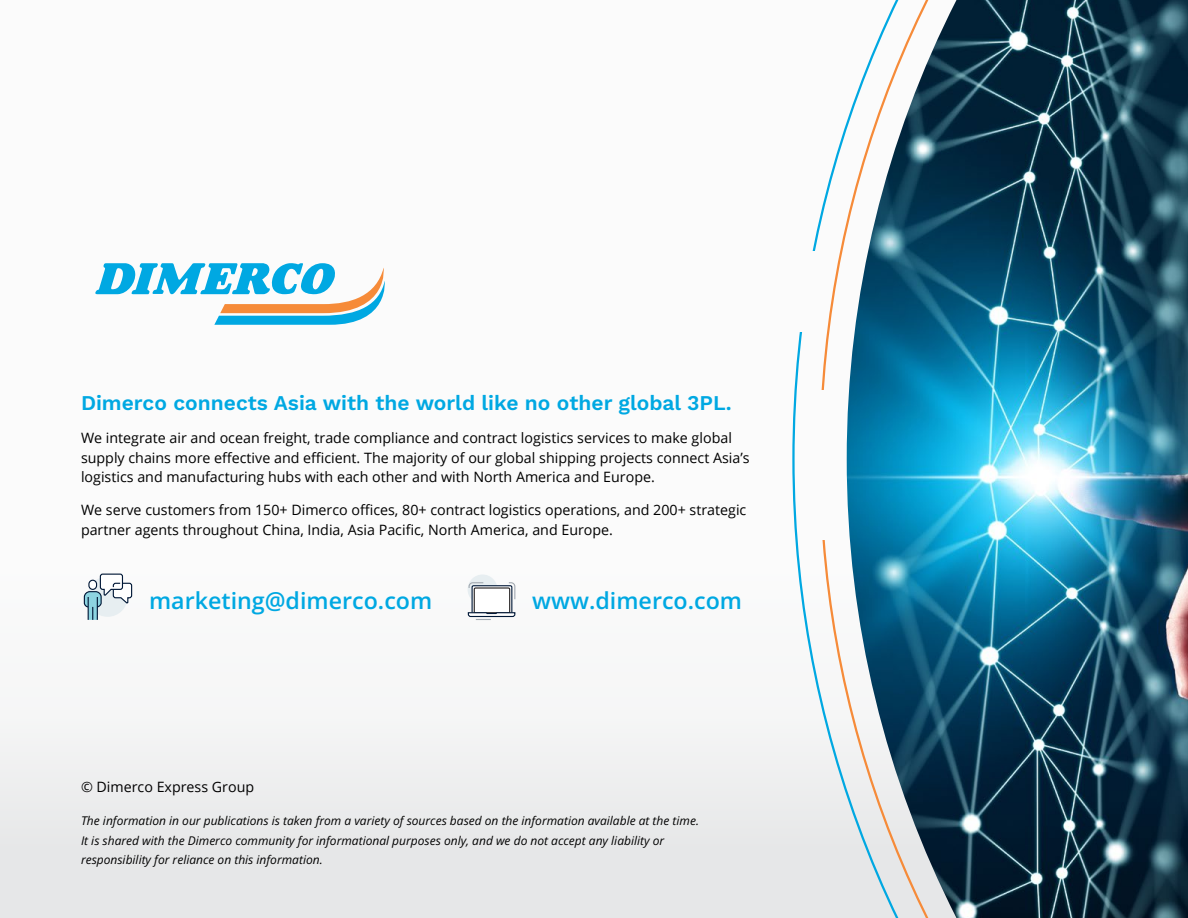
<style>
.page{position:relative;width:1188px;height:918px;background:#fff}
.page>*{position:absolute;margin:0;border:0;box-sizing:border-box;transform-origin:0 0}
.t1{font:600 23.25px "Open Sans";color:#00a8e2}
.t2{font:600 21px "Work Sans";color:#00a8e2}
.t3{font:14.25px/19.5px "Open Sans";color:#000}
.t4{font:italic 12px/19.5px "Open Sans";color:#000}
</style>
<div class="page">
<div style="left:0;top:0;width:1188px;height:918px;background:linear-gradient(to bottom,#fff,#eeefef)"></div>
<svg style="left:792px;top:0;width:27px;height:918px"></svg>
<div style="left:780px;top:252px;width:408px;height:80px;background:#fbfbfb"></div>
<svg style="left:819px;top:0;width:28px;height:918px"></svg>
<svg style="left:95px;top:263px;width:295px;height:62px"></svg>
<div style="left:806px;top:391px;width:382px;height:149px;background:#fbfbfb"></div>
<img style="left:847px;top:0;width:341px;height:918px">
<div style="left:468px;top:575px;width:30px;height:29px;background:#e7eef1;border-radius:50%"></div>
<svg style="left:467px;top:582px;width:49px;height:38px"></svg>
<svg style="left:83px;top:573px;width:50px;height:47px"></svg>
<h2 class="t2" style="left:81px;top:387px;width:652px">Dimerco connects Asia with the world like no other global 3PL.</h2>
<p class="t3" style="left:81px;top:428px;width:670px">We integrate air and ocean freight, trade compliance and contract logistics services to make global supply chains more effective and efficient. The majority of our global shipping projects connect Asia’s logistics and manufacturing hubs with each other and with North America and Europe.</p>
<p class="t3" style="left:81px;top:500px;width:667px">We serve customers from 150+ Dimerco offices, 80+ contract logistics operations, and 200+ strategic partner agents throughout China, India, Asia Pacific, North America, and Europe.</p>
<h1 class="t1" style="left:149px;top:585px;width:285px">marketing@dimerco.com</h1>
<h1 class="t1" style="left:532px;top:585px;width:211px">www.dimerco.com</h1>
<p class="t3" style="left:81px;top:777px;width:175px">© Dimerco Express Group</p>
<p class="t4" style="left:81px;top:810px;width:620px">The information in our publications is taken from a variety of sources based on the information available at the time.<br>It is shared with the Dimerco community for informational purposes only, and we do not accept any liability or responsibility for reliance on this information.</p>
</div>
